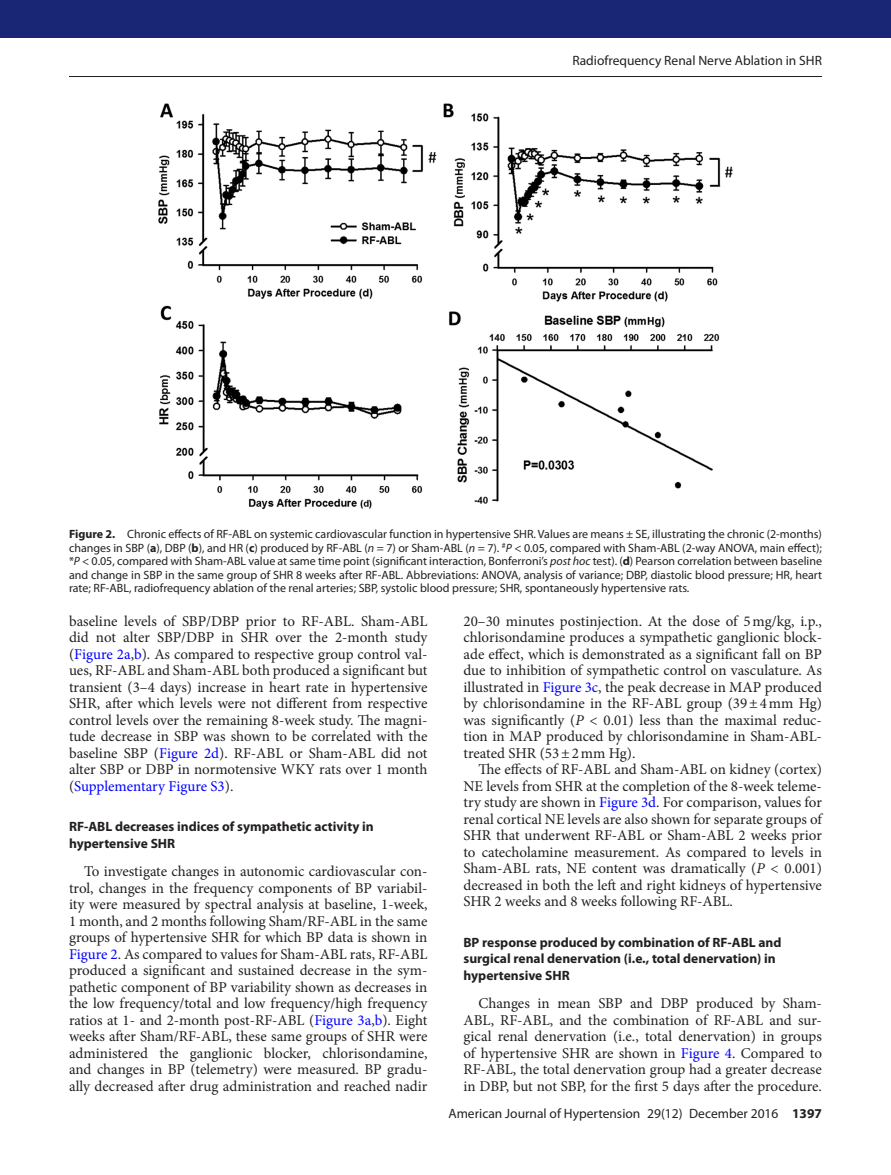
<style>
.page{position:relative;width:891px;height:1175px;background:#fff}
.page>*{position:absolute;margin:0;border:0;box-sizing:border-box;transform-origin:0 0}
.t1{font:15px/16.5px "Minion Pro";color:#231f20;text-align:justify}
.t2{font:700 13.5px/16.5px "Myriad Pro";color:#231f20}
.t3{font:13.5px "Myriad Pro";color:#231f20}
.t4{font:12px/13.5px "Myriad Pro";color:#231f20;text-align:justify}
.s1{font-weight:700}
.s2{font-style:italic}
.s3{color:#00f}
</style>
<div class="page">
<hr style="left:69px;top:76px;width:753px;height:1px;background:#231f20">
<div style="left:0;top:0;width:891px;height:38px;background:#192575"></div>
<img style="left:158px;top:103px;width:575px;height:406px">
<p class="t3" style="left:572px;top:52px;width:251px">Radiofrequency Renal Nerve Ablation in SHR</p>
<p class="t4" style="left:69px;top:527px;width:754px"><span class="s1">Figure 2.</span> Chronic effects of RF-ABL on systemic cardiovascular function in hypertensive SHR. Values are means ± SE, illustrating the chronic (2-months) changes in SBP (<span class="s1">a</span>), DBP (<span class="s1">b</span>), and HR (<span class="s1">c</span>) produced by RF-ABL (<span class="s2">n</span> = 7) or Sham-ABL (<span class="s2">n</span> = 7). <sup>#</sup><span class="s2">P</span> &lt; 0.05, compared with Sham-ABL (2-way ANOVA, main effect); *<span class="s2">P</span> &lt; 0.05, compared with Sham-ABL value at same time point (significant interaction, Bonferroni’s <span class="s2">post hoc</span> test). (<span class="s1">d</span>) Pearson correlation between baseline and change in SBP in the same group of SHR 8 weeks after RF-ABL. Abbreviations: ANOVA, analysis of variance; DBP, diastolic blood pressure; HR, heart rate; RF-ABL, radiofrequency ablation of the renal arteries; SBP, systolic blood pressure; SHR, spontaneously hypertensive rats.</p>
<p class="t1" style="left:69px;top:612px;width:360px">baseline levels of SBP/DBP prior to RF-ABL. Sham-ABL did not alter SBP/DBP in SHR over the 2-month study (<span class="s3">Figure 2a</span>,<span class="s3">b</span>). As compared to respective group control val&shy;ues, RF-ABL and Sham-ABL both produced a significant but transient (3–4 days) increase in heart rate in hypertensive SHR, after which levels were not different from respective control levels over the remaining 8-week study. The magni&shy;tude decrease in SBP was shown to be correlated with the baseline SBP (<span class="s3">Figure 2d</span>). RF-ABL or Sham-ABL did not alter SBP or DBP in normotensive WKY rats over 1 month (<span class="s3">Supplementary Figure S3</span>).</p>
<p class="t2" style="left:69px;top:818px;width:306px">RF-ABL decreases indices of sympathetic activity in hypertensive SHR</p>
<p class="t1" style="left:69px;top:863px;width:360px;text-indent:15px">To investigate changes in autonomic cardiovascular con&shy;trol, changes in the frequency components of BP variabil&shy;ity were measured by spectral analysis at baseline, 1-week, 1 month, and 2 months following Sham/RF-ABL in the same groups of hypertensive SHR for which BP data is shown in <span class="s3">Figure 2</span>. As compared to values for Sham-ABL rats, RF-ABL produced a significant and sustained decrease in the sym&shy;pathetic component of BP variability shown as decreases in the low frequency/total and low frequency/high frequency ratios at 1- and 2-month post-RF-ABL (<span class="s3">Figure 3a</span>,<span class="s3">b</span>). Eight weeks after Sham/RF-ABL, these same groups of SHR were administered the ganglionic blocker, chlorisondamine, and changes in BP (telemetry) were measured. BP gradu&shy;ally decreased after drug administration and reached nadir</p>
<p class="t1" style="left:463px;top:612px;width:360px">20–30 minutes postinjection. At the dose of 5mg/kg, i.p., chlorisondamine produces a sympathetic ganglionic block&shy;ade effect, which is demonstrated as a significant fall on BP due to inhibition of sympathetic control on vasculature. As illustrated in <span class="s3">Figure 3c</span>, the peak decrease in MAP produced by chlorisondamine in the RF-ABL group (39±4mm Hg) was significantly (<span class="s2">P</span> &lt; 0.01) less than the maximal reduc&shy;tion in MAP produced by chlorisondamine in Sham-ABL&shy;treated SHR (53±2mm Hg).</p>
<p class="t1" style="left:463px;top:761px;width:360px;text-indent:15px">The effects of RF-ABL and Sham-ABL on kidney (cortex)<br>NE levels from SHR at the completion of the 8-week teleme&shy;try study are shown in <span class="s3">Figure 3d</span>. For comparison, values for renal cortical NE levels are also shown for separate groups of SHR that underwent RF-ABL or Sham-ABL 2 weeks prior to catecholamine measurement. As compared to levels in Sham-ABL rats, NE content was dramatically (<span class="s2">P</span> &lt; 0.001) decreased in both the left and right kidneys of hypertensive SHR 2 weeks and 8 weeks following RF-ABL.</p>
<p class="t2" style="left:463px;top:933px;width:320px">BP response produced by combination of RF-ABL and surgical renal denervation (i.e., total denervation) in hypertensive SHR</p>
<p class="t1" style="left:463px;top:995px;width:360px;text-indent:15px">Changes in mean SBP and DBP produced by Sham-ABL, RF-ABL, and the combination of RF-ABL and sur&shy;gical renal denervation (i.e., total denervation) in groups of hypertensive SHR are shown in <span class="s3">Figure 4</span>. Compared to RF-ABL, the total denervation group had a greater decrease in DBP, but not SBP, for the first 5 days after the procedure.</p>
<p class="t3" style="left:448px;top:1105px;width:375px">American Journal of Hypertension 29(12) December 2016 <span class="s1">1397</span></p>
</div>
